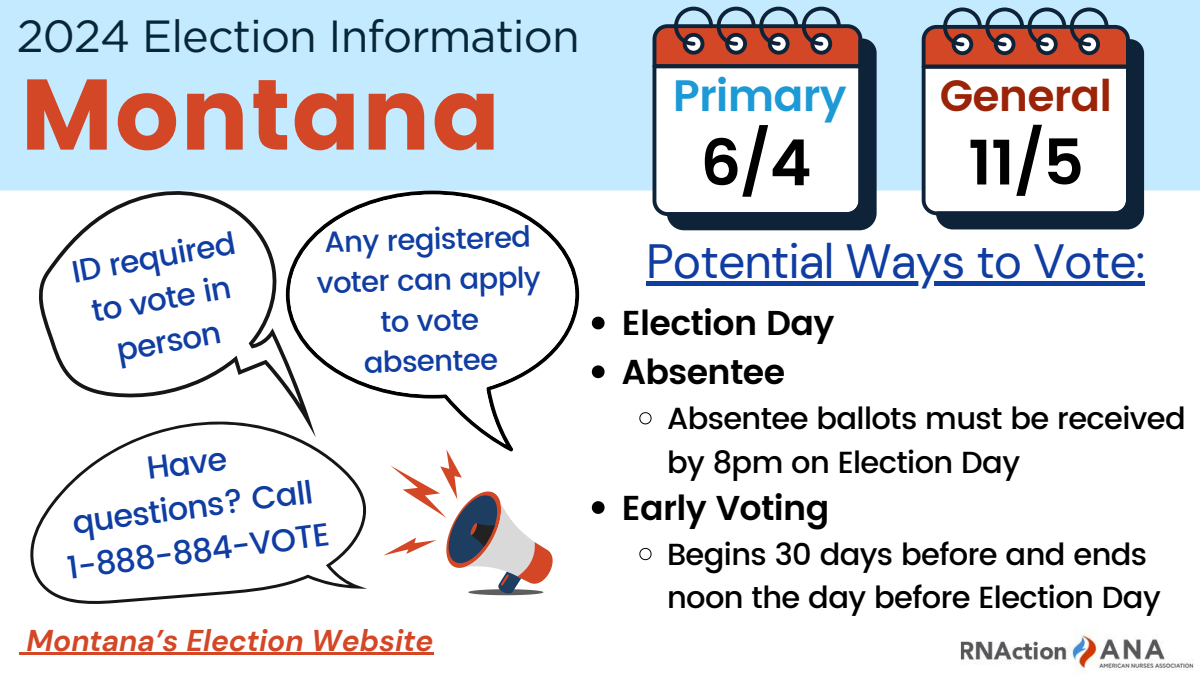
<style>
.page{position:relative;width:1200px;height:675px;background:#fff}
.page>*{position:absolute;margin:0;border:0;box-sizing:border-box;transform-origin:0 0}
.t1{font:100.1px "Poppins";color:#d34726}
.t2{font:600 63.5px "Poppins";color:#000}
.t3{font:600 63.1px "Poppins";color:#000}
.t4{font:48px "DM Sans";letter-spacing:-.02em;color:#0f3da2}
.t5{font:45px "Gotham";letter-spacing:-.02em;color:#072739}
.t6{font:600 44px "Poppins";letter-spacing:-.02em;color:#1d99d5}
.t7{font:600 43.7px "Poppins";letter-spacing:-.02em;color:#9b2408}
.t8{font:600 34.5px "Poppins";letter-spacing:-.02em;color:#000}
.t9{font:500 32px/44.3px "Poppins";color:#0f3da2;text-align:center}
.t10{font:500 31px/42.8px "Poppins";color:#0f3da2;text-align:center}
.t11{font:500 30.5px/43.5px "Poppins";letter-spacing:-.02em;color:#000}
.t12{font:italic 700 30px "DM Sans";color:#d34726}
.t13{font:500 29px/40.5px "Poppins";color:#0f3da2;text-align:center}
</style>
<div class="page">
<div style="left:0;top:0;width:1200px;height:191px;background:#c4eaff"></div>
<div style="left:667px;top:39px;width:210px;height:191px;background:#0f2338"></div>
<svg style="left:653px;top:7px;width:209px;height:209px"></svg>
<div style="left:936px;top:39px;width:208px;height:190px;background:#0f2338"></div>
<svg style="left:922px;top:8px;width:208px;height:207px"></svg>
<svg style="left:384px;top:451px;width:169px;height:145px"></svg>
<hr style="left:27px;top:652px;width:406px;height:3px;background:#d34726">
<svg style="left:592px;top:317px;width:13px;height:12px"></svg>
<svg style="left:592px;top:365px;width:13px;height:13px"></svg>
<svg style="left:639px;top:412px;width:13px;height:13px"></svg>
<svg style="left:592px;top:501px;width:13px;height:13px"></svg>
<svg style="left:639px;top:548px;width:13px;height:13px"></svg>
<div style="left:646px;top:281px;width:498px;height:5px;background:#0f3da2"></div>
<img style="left:960px;top:634px;width:234px;height:38px">
<svg style="left:391px;top:191px;width:188px;height:260px"></svg>
<svg style="left:351px;top:195px;width:224px;height:249px"></svg>
<svg style="left:7px;top:190px;width:344px;height:187px"></svg>
<svg style="left:67px;top:377px;width:314px;height:13px"></svg>
<svg style="left:19px;top:390px;width:364px;height:265px"></svg>
<h4 class="t5" style="left:17px;top:16px;width:564px">2024 Election Information</h4>
<p class="t1" style="left:20px;top:57px;width:483px">Montana</p>
<p class="t10" style="left:68px;top:251px;width:167px;rotate:-10deg">ID required</p>
<p class="t10" style="left:88px;top:291px;width:143px;rotate:-10deg">to vote in person</p>
<p class="t13" style="left:316px;top:221px;width:225px;rotate:-1deg">Any registered voter can apply to vote absentee</p>
<p class="t9" style="left:54px;top:457px;width:265px;rotate:-7deg">Have<br>questions? Call<br>1-888-884-VOTE</p>
<p class="t12" style="left:27px;top:621px;width:408px">Montana’s Election Website</p>
<h1 class="t6" style="left:673px;top:70px;width:175px">Primary</h1>
<p class="t2" style="left:701px;top:126px;width:113px">6/4</p>
<p class="t3" style="left:968px;top:126px;width:117px">11/5</p>
<p class="t7" style="left:940px;top:70px;width:174px">General</p>
<p class="t4" style="left:646px;top:231px;width:501px">Potential Ways to Vote:</p>
<h3 class="t8" style="left:622px;top:303px;width:214px">Election Day</h3>
<h2 class="t8" style="left:622px;top:352px;width:165px">Absentee</h2>
<p class="t11" style="left:667px;top:397px;width:520px">Absentee ballots must be received by 8pm on Election Day</p>
<p class="t8" style="left:622px;top:488px;width:209px">Early Voting</p>
<p class="t11" style="left:667px;top:533px;width:495px">Begins 30 days before and ends noon the day before Election Day</p>
</div>
